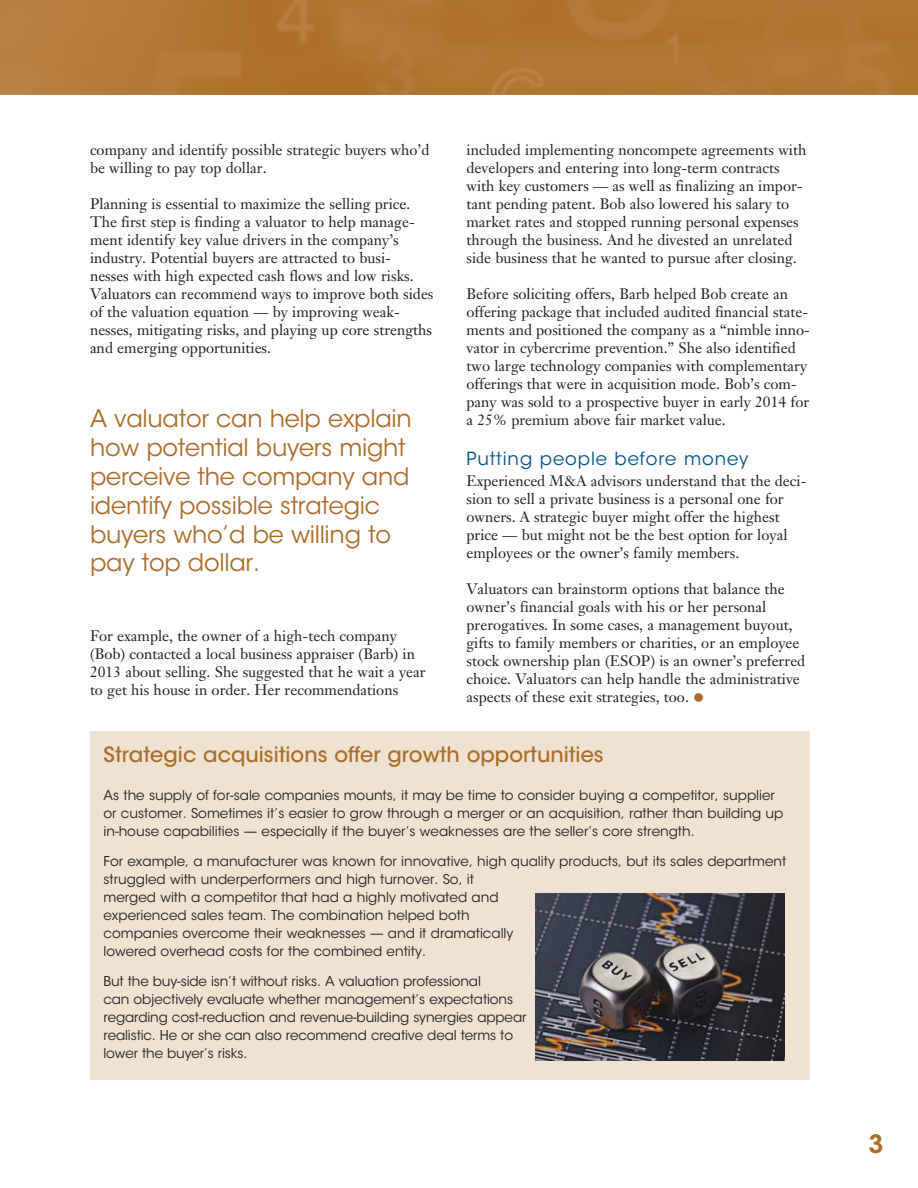
<style>
.page{position:relative;width:918px;height:1188px;background:#fff}
.page>*{position:absolute;margin:0;border:0;box-sizing:border-box;transform-origin:0 0}
.t1{font:600 25.05px "ITC Avant Garde Std";color:#ab6d28}
.t2{font:24px/28.8px "ITC Avant Garde Std";letter-spacing:-.01em;color:#ab6d28}
.t3{font:500 21px "ITC Avant Garde Std";color:#ab6d28}
.t4{font:18px "ITC Avant Garde Std";letter-spacing:.05em;color:#015486}
.t5{font:15px/18px "Janson Text LT Std";color:#231f20}
.t6{font:13.5px/18px "ITC Avant Garde Std";color:#231f20}
.s1{color:#ab6d28}
</style>
<div class="page">
<img style="left:0;top:0;width:918px;height:94px">
<div style="left:90px;top:731px;width:720px;height:349px;background:#efe2d1"></div>
<img style="left:535px;top:894px;width:250px;height:166px">
<p class="t5" style="left:90px;top:141px;width:341px">company and identify possible strategic buyers who’d be willing to pay top dollar.</p>
<p class="t5" style="left:90px;top:195px;width:345px">Planning is essential to maximize the selling price.<br>The first step is finding a valuator to help manage&shy;ment identify key value drivers in the company’s industry. Potential buyers are attracted to busi&shy;nesses with high expected cash flows and low risks.<br>Valuators can recommend ways to improve both sides of the valuation equation — by improving weak&shy;nesses, mitigating risks, and playing up core strengths and emerging opportunities.</p>
<h2 class="t2" style="left:90px;top:405px;width:323px">A valuator can help explain how potential buyers might perceive the company and identify possible strategic buyers who’d be willing to pay top dollar.</h2>
<p class="t5" style="left:90px;top:627px;width:337px">For example, the owner of a high-tech company (Bob) contacted a local business appraiser (Barb) in 2013 about selling. She suggested that he wait a year to get his house in order. Her recommendations</p>
<p class="t5" style="left:466px;top:141px;width:341px">included implementing noncompete agreements with developers and entering into long-term contracts with key customers — as well as finalizing an impor&shy;tant pending patent. Bob also lowered his salary to market rates and stopped running personal expenses through the business. And he divested an unrelated side business that he wanted to pursue after closing.</p>
<p class="t5" style="left:466px;top:285px;width:345px">Before soliciting offers, Barb helped Bob create an offering package that included audited financial state&shy;ments and positioned the company as a “nimble inno&shy;vator in cybercrime prevention.” She also identified two large technology companies with complementary offerings that were in acquisition mode. Bob’s com&shy;pany was sold to a prospective buyer in early 2014 for a 25% premium above fair market value.</p>
<p class="t4" style="left:466px;top:448px;width:284px">Putting people before money</p>
<p class="t5" style="left:466px;top:472px;width:342px">Experienced M&amp;A advisors understand that the deci&shy;sion to sell a private business is a personal one for owners. A strategic buyer might offer the highest price — but might not be the best option for loyal employees or the owner’s family members.</p>
<p class="t5" style="left:466px;top:580px;width:340px">Valuators can brainstorm options that balance the owner’s financial goals with his or her personal prerogatives. In some cases, a management buyout, gifts to family members or charities, or an employee stock ownership plan (ESOP) is an owner’s preferred choice. Valuators can help handle the administrative aspects of these exit strategies, too. <span class="s1">●</span></p>
<h3 class="t3" style="left:104px;top:741px;width:502px">Strategic acquisitions offer growth opportunities</h3>
<p class="t6" style="left:104px;top:787px;width:681px">As the supply of for-sale companies mounts, it may be time to consider buying a competitor, supplier or customer. Sometimes it’s easier to grow through a merger or an acquisition, rather than building up in-house capabilities — especially if the buyer’s weaknesses are the seller’s core strength.</p>
<p class="t6" style="left:104px;top:853px;width:684px">For example, a manufacturer was known for innovative, high quality products, but its sales department struggled with underperformers and high turnover. So, it<br>merged with a competitor that had a highly motivated and<br>experienced sales team. The combination helped both<br>companies overcome their weaknesses — and it dramatically<br>lowered overhead costs for the combined entity.</p>
<p class="t6" style="left:104px;top:973px;width:424px">But the buy-side isn’t without risks. A valuation professional<br>can objectively evaluate whether management’s expectations regarding cost-reduction and revenue-building synergies appear realistic. He or she can also recommend creative deal terms to lower the buyer’s risks.</p>
<h1 class="t1" style="left:868px;top:1128px;width:17px">3</h1>
</div>
